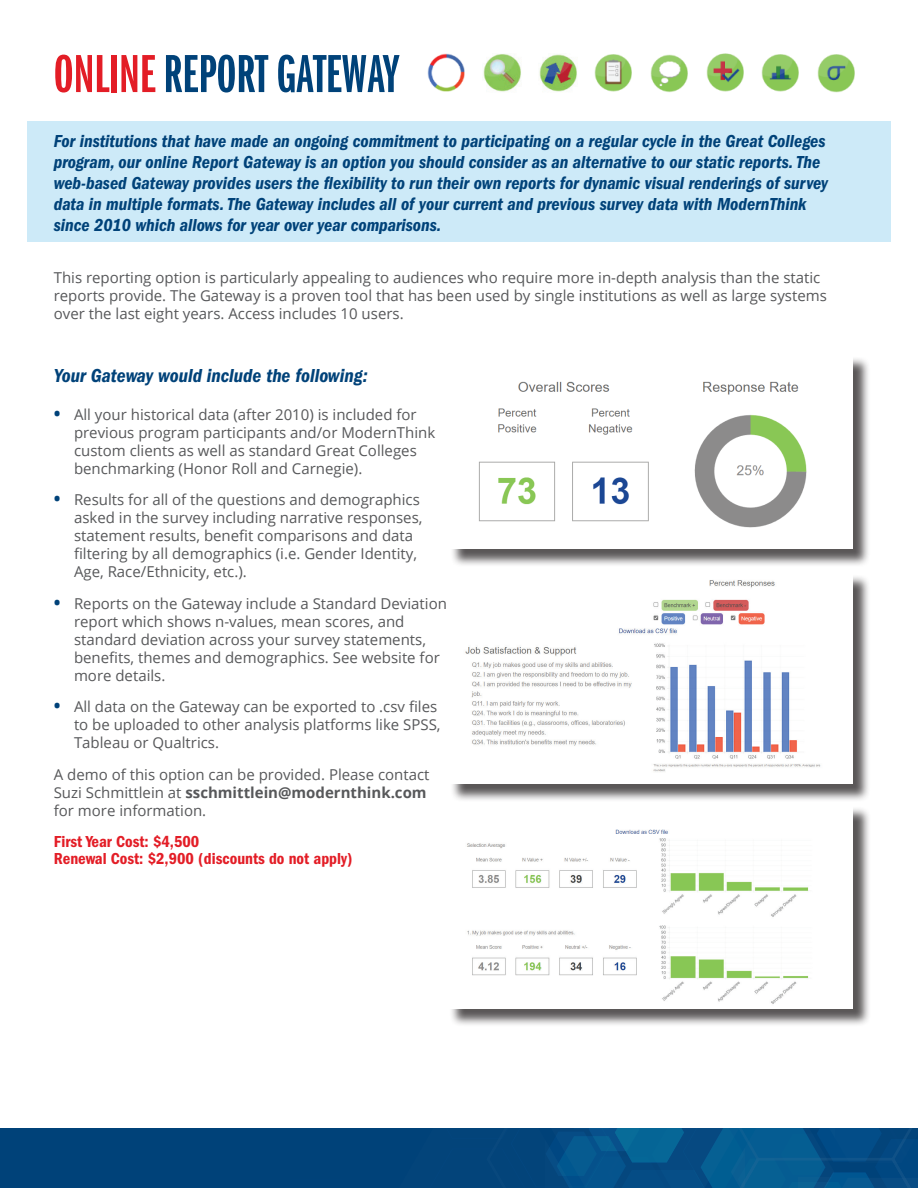
<style>
.page{position:relative;width:918px;height:1188px;background:#fff}
.page>*{position:absolute;margin:0;border:0;box-sizing:border-box;transform-origin:0 0}
.t1{font:55.5px "ITC Franklin Gothic Std Dm X Cp";color:#004279}
.t2{font:19.5px "ITC Franklin Gothic Std Dm Cd It";color:#004279}
.t3{font:18px/21px "ITC Franklin Gothic Std Dm Cd It";color:#004279}
.t4{font:16.5px/17.2px "ITC Franklin Gothic Std Dm Cd";color:#e31d26}
.t5{font:15px/18px "Open Sans";color:#57585a}
.s1{color:#e31d26}
.s2{font-weight:700;font-size:18px;color:#004279}
.s3{font-weight:700}
</style>
<div class="page">
<div style="left:27px;top:121px;width:864px;height:121px;background:#cdeaf8"></div>
<img style="left:427px;top:53px;width:38px;height:39px">
<img style="left:483px;top:54px;width:38px;height:38px">
<img style="left:539px;top:54px;width:38px;height:38px">
<img style="left:594px;top:54px;width:38px;height:38px">
<img style="left:650px;top:54px;width:38px;height:39px">
<img style="left:706px;top:53px;width:38px;height:39px">
<img style="left:761px;top:54px;width:38px;height:38px">
<img style="left:817px;top:54px;width:38px;height:39px">
<div style="left:0;top:1128px;width:918px;height:60px;background:#004279"></div>
<svg style="left:546px;top:1128px;width:372px;height:60px"></svg>
<div style="left:450px;top:356px;width:421px;height:211px;background:#231f20;opacity:.75"></div>
<div style="left:448px;top:354px;width:404px;height:194px;background:#fff"></div>
<img style="left:479px;top:381px;width:328px;height:147px">
<div style="left:450px;top:575px;width:421px;height:227px;background:#231f20;opacity:.75"></div>
<img style="left:450px;top:575px;width:402px;height:208px">
<div style="left:449px;top:806px;width:422px;height:221px;background:#231f20;opacity:.75"></div>
<div style="left:447px;top:804px;width:405px;height:204px;background:#fff"></div>
<img style="left:467px;top:829px;width:342px;height:175px">
<h1 class="t1" style="left:54px;top:44px;width:347px"><span class="s1">ONLINE</span>REPORT GATEWAY</h1>
<p class="t3" style="left:54px;top:130px;width:776px">For institutions that have made an ongoing commitment to participating on a regular cycle in the Great Colleges program, our online Report Gateway is an option you should consider as an alternative to our static reports. The web-based Gateway provides users the flexibility to run their own reports for dynamic visual renderings of survey data in multiple formats. The Gateway includes all of your current and previous survey data with ModernThink since 2010 which allows for year over year comparisons.</p>
<p class="t5" style="left:54px;top:268px;width:775px">This reporting option is particularly appealing to audiences who require more in-depth analysis than the static reports provide. The Gateway is a proven tool that has been used by single institutions as well as large systems over the last eight years. Access includes 10 users.</p>
<h2 class="t2" style="left:54px;top:364px;width:316px">Your Gateway would include the following:</h2>
<p class="t5" style="left:74px;top:405px;width:363px;text-indent:-20px"><span class="s2">•</span> All your historical data (after 2010) is included for previous program participants and/or ModernThink custom clients as well as standard Great Colleges benchmarking (Honor Roll and Carnegie).</p>
<p class="t5" style="left:74px;top:490px;width:350px;text-indent:-20px"><span class="s2">•</span> Results for all of the questions and demographics asked in the survey including narrative responses, statement results, benefit comparisons and data filtering by all demographics (i.e. Gender Identity, Age, Race/Ethnicity, etc.).</p>
<p class="t5" style="left:74px;top:594px;width:374px;text-indent:-20px"><span class="s2">•</span> Reports on the Gateway include a Standard Deviation report which shows n-values, mean scores, and standard deviation across your survey statements, benefits, themes and demographics. See website for more details.</p>
<p class="t5" style="left:74px;top:697px;width:368px;text-indent:-20px"><span class="s2">•</span> All data on the Gateway can be exported to .csv files to be uploaded to other analysis platforms like SPSS,<br>Tableau or Qualtrics.</p>
<p class="t5" style="left:54px;top:765px;width:377px">A demo of this option can be provided. Please contact<br>Suzi Schmittlein at <span class="s3">sschmittlein@modernthink.com </span>for more information.</p>
<p class="t4" style="left:54px;top:833px;width:300px">First Year Cost: $4,500<br>Renewal Cost: $2,900 (discounts do not apply)</p>
</div>
